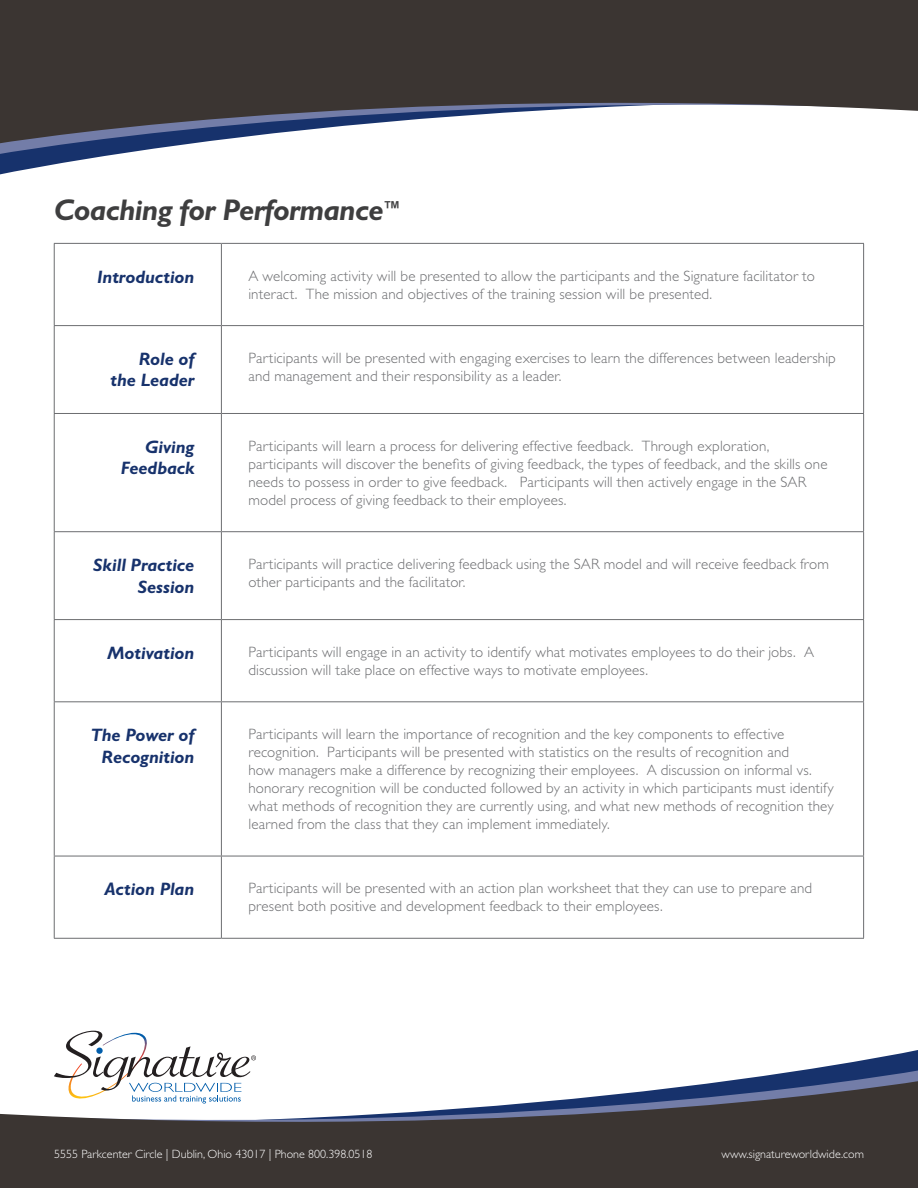
<style>
.page{position:relative;width:918px;height:1188px;background:#fff}
.page>*{position:absolute;margin:0;border:0;box-sizing:border-box;transform-origin:0 0}
.t1{font:italic 700 30px "Gill Sans Std";letter-spacing:-.025em;color:#3e3e3f}
.t2{font:italic 700 18px/21.6px "Gill Sans Std";letter-spacing:-.005em;color:#17326c;text-align:right}
.Body{font:300 15px/18px "Gill Sans Std";letter-spacing:.01em;color:#6c6d70}
.t3{font:300 12px "Gill Sans Std";color:#fff}
</style>
<div class="page">
<svg style="left:829px;top:1050px;width:89px;height:16px"></svg>
<svg style="left:756px;top:1066px;width:162px;height:11px;fill:#17326c"></svg>
<svg style="left:0;top:1077px;width:918px;height:111px;fill:#3b3532"></svg>
<svg style="left:0;top:158px;width:92px;height:17px"></svg>
<svg style="left:0;top:148px;width:158px;height:10px;fill:#17326c"></svg>
<svg style="left:0;top:0;width:918px;height:148px;fill:#3b3532"></svg>
<svg style="left:54px;top:1031px;width:202px;height:73px"></svg>
<hr style="left:54px;top:243px;width:167px;height:1px;background:#6c6d70">
<hr style="left:54px;top:244px;width:1px;height:81px;background:#6c6d70">
<hr style="left:221px;top:243px;width:643px;height:1px;background:#6c6d70">
<hr style="left:221px;top:244px;width:1px;height:81px;background:#6c6d70">
<hr style="left:863px;top:244px;width:1px;height:81px;background:#6c6d70">
<hr style="left:54px;top:325px;width:167px;height:1px;background:#6c6d70">
<hr style="left:54px;top:326px;width:1px;height:87px;background:#6c6d70">
<hr style="left:221px;top:325px;width:643px;height:1px;background:#6c6d70">
<hr style="left:221px;top:326px;width:1px;height:87px;background:#6c6d70">
<hr style="left:863px;top:326px;width:1px;height:87px;background:#6c6d70">
<hr style="left:54px;top:413px;width:167px;height:1px;background:#6c6d70">
<hr style="left:54px;top:414px;width:1px;height:117px;background:#6c6d70">
<hr style="left:221px;top:413px;width:643px;height:1px;background:#6c6d70">
<hr style="left:221px;top:414px;width:1px;height:117px;background:#6c6d70">
<hr style="left:863px;top:414px;width:1px;height:117px;background:#6c6d70">
<hr style="left:54px;top:531px;width:167px;height:1px;background:#6c6d70">
<hr style="left:54px;top:532px;width:1px;height:87px;background:#6c6d70">
<hr style="left:221px;top:531px;width:643px;height:1px;background:#6c6d70">
<hr style="left:221px;top:532px;width:1px;height:87px;background:#6c6d70">
<hr style="left:863px;top:532px;width:1px;height:87px;background:#6c6d70">
<hr style="left:54px;top:619px;width:167px;height:1px;background:#6c6d70">
<hr style="left:54px;top:620px;width:1px;height:81px;background:#6c6d70">
<hr style="left:221px;top:619px;width:643px;height:1px;background:#6c6d70">
<hr style="left:221px;top:620px;width:1px;height:81px;background:#6c6d70">
<hr style="left:863px;top:620px;width:1px;height:81px;background:#6c6d70">
<hr style="left:54px;top:701px;width:167px;height:1px;background:#6c6d70">
<hr style="left:54px;top:702px;width:1px;height:154px;background:#6c6d70">
<hr style="left:221px;top:701px;width:643px;height:1px;background:#6c6d70">
<hr style="left:221px;top:702px;width:1px;height:154px;background:#6c6d70">
<hr style="left:863px;top:702px;width:1px;height:154px;background:#6c6d70">
<hr style="left:54px;top:856px;width:167px;height:1px;background:#6c6d70">
<hr style="left:54px;top:856px;width:1px;height:82px;background:#6c6d70">
<hr style="left:221px;top:856px;width:643px;height:1px;background:#6c6d70">
<hr style="left:221px;top:856px;width:1px;height:82px;background:#6c6d70">
<hr style="left:863px;top:856px;width:1px;height:82px;background:#6c6d70">
<hr style="left:54px;top:938px;width:167px;height:1px;background:#6c6d70">
<hr style="left:221px;top:938px;width:643px;height:1px;background:#6c6d70">
<p class="t1" style="left:54px;top:193px;width:349px">Coaching for Performance<sup>™</sup></p>
<h2 class="t2" style="left:97px;top:266px;width:99px">Introduction</h2>
<p class="Body" style="left:248px;top:267px;width:568px">A welcoming activity will be presented to allow the participants and the Signature facilitator to interact. The mission and objectives of the training session will be presented.</p>
<h2 class="t2" style="left:111px;top:348px;width:85px">Role of the Leader</h2>
<p class="Body" style="left:248px;top:349px;width:589px">Participants will be presented with engaging exercises to learn the differences between leadership and management and their responsibility as a leader.</p>
<h2 class="t2" style="left:121px;top:436px;width:75px">Giving<br>Feedback</h2>
<p class="Body" style="left:248px;top:437px;width:581px">Participants will learn a process for delivering effective feedback. Through exploration, participants will discover the benefits of giving feedback, the types of feedback, and the skills one needs to possess in order to give feedback. Participants will then actively engage in the SAR model process of giving feedback to their employees.</p>
<h2 class="t2" style="left:93px;top:554px;width:103px">Skill Practice<br>Session</h2>
<p class="Body" style="left:248px;top:555px;width:582px">Participants will practice delivering feedback using the SAR model and will receive feedback from other participants and the facilitator.</p>
<h2 class="t2" style="left:107px;top:642px;width:88px">Motivation</h2>
<p class="Body" style="left:248px;top:643px;width:567px">Participants will engage in an activity to identify what motivates employees to do their jobs. A discussion will take place on effective ways to motivate employees.</p>
<h2 class="t2" style="left:91px;top:724px;width:105px;text-align:center">The Power of<br>Recognition</h2>
<p class="Body" style="left:248px;top:725px;width:587px">Participants will learn the importance of recognition and the key components to effective recognition. Participants will be presented with statistics on the results of recognition and<br>how managers make a difference by recognizing their employees. A discussion on informal vs. honorary recognition will be conducted followed by an activity in which participants must identify what methods of recognition they are currently using, and what new methods of recognition they learned from the class that they can implement immediately.</p>
<h2 class="t2" style="left:105px;top:879px;width:91px">Action Plan</h2>
<p class="Body" style="left:248px;top:879px;width:565px">Participants will be presented with an action plan worksheet that they can use to prepare and present both positive and development feedback to their employees.</p>
<p class="t3" style="left:54px;top:1147px;width:320px">5555 Parkcenter Circle | Dublin, Ohio 43017 | Phone 800.398.0518</p>
<p class="t3" style="left:722px;top:1147px;width:144px">www.signatureworldwide.com</p>
</div>
